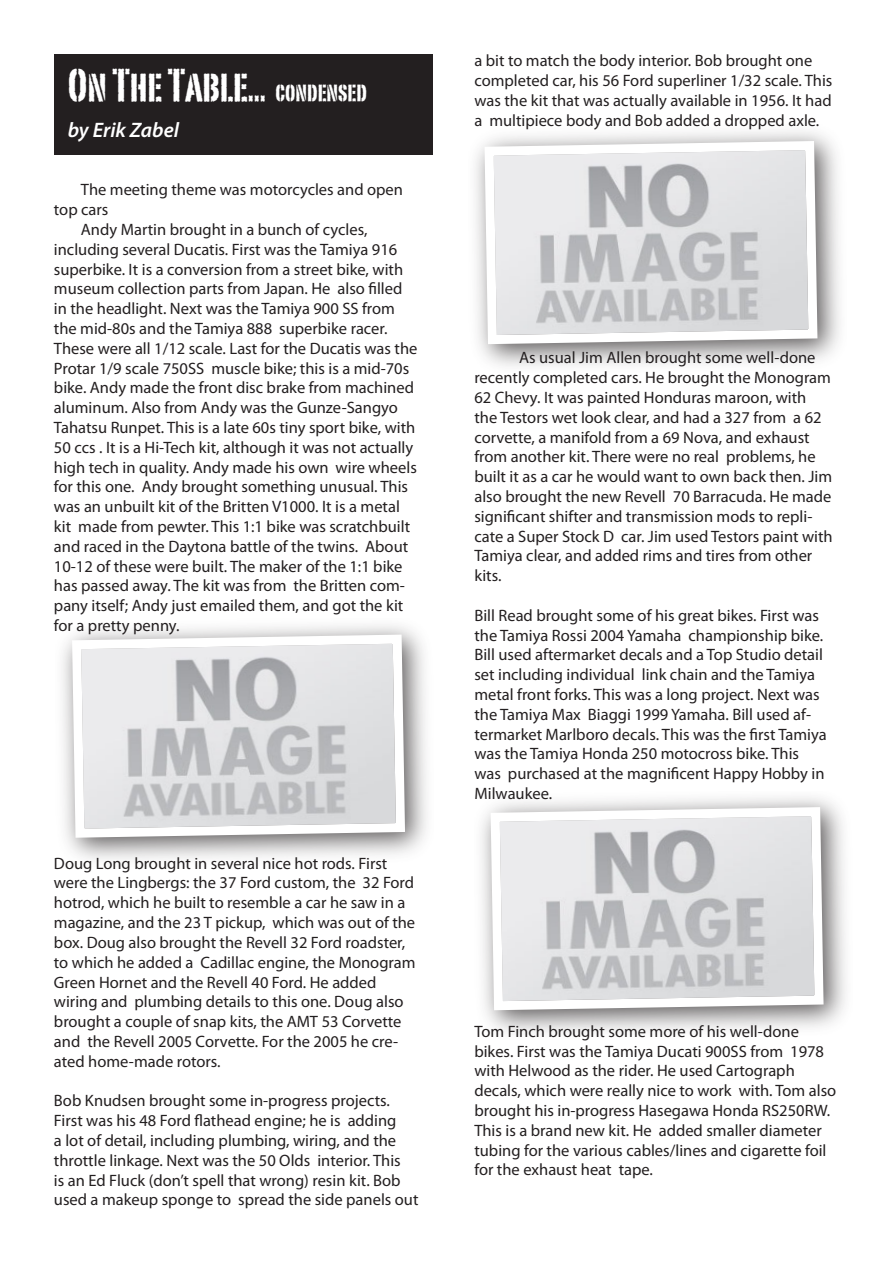
<style>
.page{position:relative;width:893px;height:1263px;background:#fff}
.page>*{position:absolute;margin:0;border:0;box-sizing:border-box;transform-origin:0 0}
.t1{font:45px "Portago ITCTT";color:#fff}
.t2{font:italic 600 21px "Myriad Pro";color:#fff}
.t3{font:16.5px/19.8px "Myriad Pro";color:#231f20}
.s1{font-size:36px}
.s2{font-size:27px}
</style>
<div class="page">
<div style="left:55px;top:54px;width:378px;height:100px;background:#231f20"></div>
<div style="left:56px;top:618px;width:378px;height:249px;background:#231f20;opacity:.75"></div>
<svg style="left:68px;top:630px;width:342px;height:212px"></svg>
<div style="left:468px;top:125px;width:378px;height:248px;background:#231f20;opacity:.75"></div>
<svg style="left:480px;top:136px;width:342px;height:213px"></svg>
<div style="left:474px;top:791px;width:378px;height:248px;background:#231f20;opacity:.75"></div>
<svg style="left:486px;top:802px;width:342px;height:213px"></svg>
<p class="t1" style="left:68px;top:57px;width:301px">On The Table<span class="s1">...</span> <span class="s2">condensed</span></p>
<p class="t2" style="left:68px;top:117px;width:113px">by Erik Zabel</p>
<p class="t3" style="left:54px;top:180px;width:351px;text-indent:27px">The meeting theme was motorcycles and open top cars</p>
<p class="t3" style="left:54px;top:219px;width:365px;text-indent:27px">Andy Martin brought in a bunch of cycles, including several Ducatis. First was the Tamiya 916 superbike. It is a conversion from a street bike, with museum collection parts from Japan. He also filled in the headlight. Next was the Tamiya 900 SS from the mid-80s and the Tamiya 888 superbike racer.<br>These were all 1/12 scale. Last for the Ducatis was the Protar 1/9 scale 750SS muscle bike; this is a mid-70s bike. Andy made the front disc brake from machined aluminum. Also from Andy was the Gunze-Sangyo Tahatsu Runpet. This is a late 60s tiny sport bike, with 50 ccs . It is a Hi-Tech kit, although it was not actually high tech in quality. Andy made his own wire wheels for this one. Andy brought something unusual. This was an unbuilt kit of the Britten V1000. It is a metal kit made from pewter. This 1:1 bike was scratchbuilt and raced in the Daytona battle of the twins. About 10-12 of these were built. The maker of the 1:1 bike has passed away. The kit was from the Britten com&shy;pany itself; Andy just emailed them, and got the kit for a pretty penny.</p>
<p class="t3" style="left:54px;top:853px;width:363px">Doug Long brought in several nice hot rods. First were the Lingbergs: the 37 Ford custom, the 32 Ford hotrod, which he built to resemble a car he saw in a magazine, and the 23 T pickup, which was out of the box. Doug also brought the Revell 32 Ford roadster, to which he added a Cadillac engine, the Monogram Green Hornet and the Revell 40 Ford. He added wiring and plumbing details to this one. Doug also brought a couple of snap kits, the AMT 53 Corvette and the Revell 2005 Corvette. For the 2005 he cre&shy;ated home-made rotors.</p>
<p class="t3" style="left:54px;top:1090px;width:366px">Bob Knudsen brought some in-progress projects.<br>First was his 48 Ford flathead engine; he is adding<br>a lot of detail, including plumbing, wiring, and the throttle linkage. Next was the 50 Olds interior. This<br>is an Ed Fluck (don’t spell that wrong) resin kit. Bob used a makeup sponge to spread the side panels out</p>
<p class="t3" style="left:474px;top:51px;width:360px">a bit to match the body interior. Bob brought one completed car, his 56 Ford superliner 1/32 scale. This was the kit that was actually available in 1956. It had a multipiece body and Bob added a dropped axle.</p>
<p class="t3" style="left:474px;top:348px;width:360px;text-indent:45px">As usual Jim Allen brought some well-done recently completed cars. He brought the Monogram 62 Chevy. It was painted Honduras maroon, with the Testors wet look clear, and had a 327 from a 62 corvette, a manifold from a 69 Nova, and exhaust from another kit. There were no real problems, he built it as a car he would want to own back then. Jim also brought the new Revell 70 Barracuda. He made significant shifter and transmission mods to repli&shy;cate a Super Stock D car. Jim used Testors paint with Tamiya clear, and added rims and tires from other kits.</p>
<p class="t3" style="left:474px;top:605px;width:354px">Bill Read brought some of his great bikes. First was the Tamiya Rossi 2004 Yamaha championship bike.<br>Bill used aftermarket decals and a Top Studio detail set including individual link chain and the Tamiya metal front forks. This was a long project. Next was the Tamiya Max Biaggi 1999 Yamaha. Bill used af&shy;termarket Marlboro decals. This was the first Tamiya was the Tamiya Honda 250 motocross bike. This was purchased at the magnificent Happy Hobby in Milwaukee.</p>
<p class="t3" style="left:474px;top:1021px;width:363px">Tom Finch brought some more of his well-done bikes. First was the Tamiya Ducati 900SS from 1978 with Helwood as the rider. He used Cartograph decals, which were really nice to work with. Tom also brought his in-progress Hasegawa Honda RS250RW.<br>This is a brand new kit. He added smaller diameter tubing for the various cables/lines and cigarette foil for the exhaust heat tape.</p>
</div>
